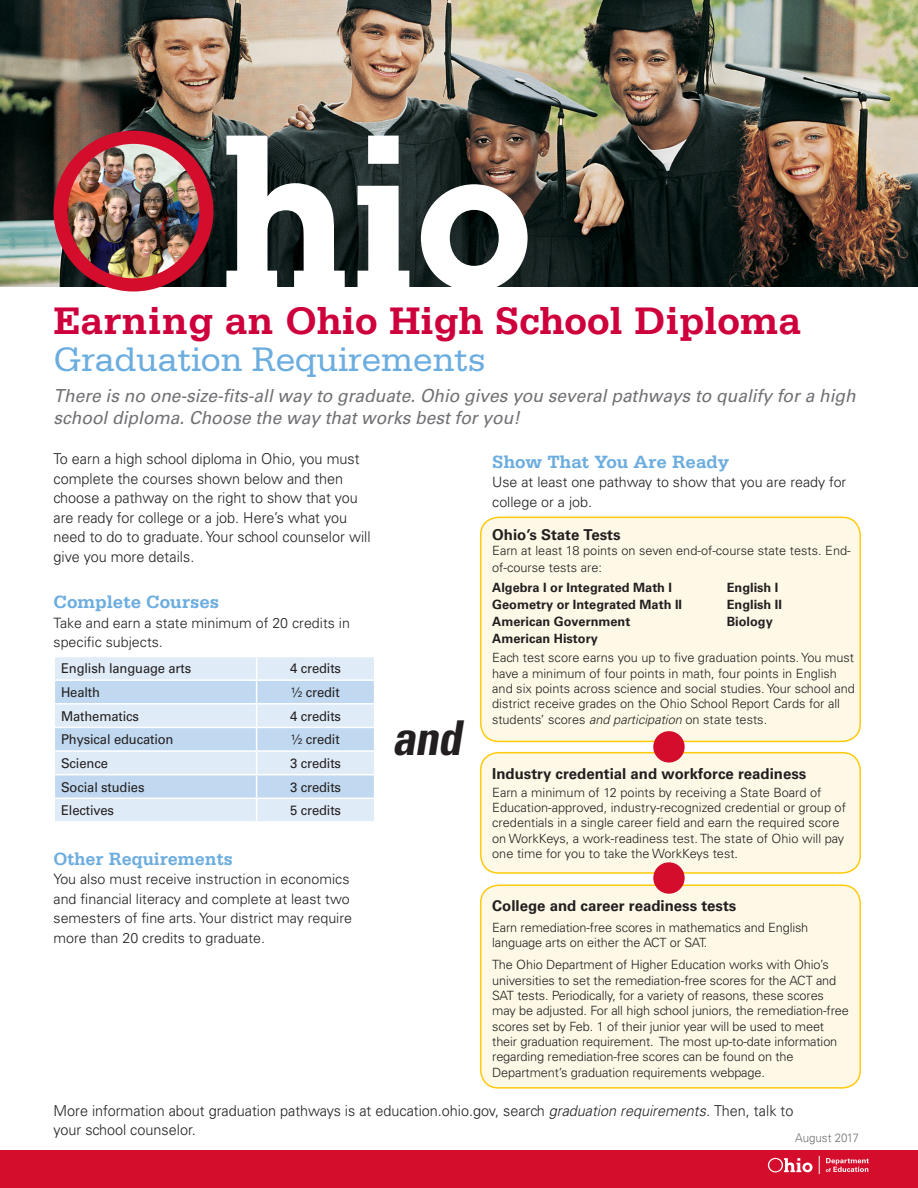
<style>
.page{position:relative;width:918px;height:1188px;background:#fff}
.page>*{position:absolute;margin:0;border:0;box-sizing:border-box;transform-origin:0 0}
.t1{font:italic 700 condensed 48px "Univers";color:#231f20}
.t2{font:700 40.5px "Serifa";color:#ce003c}
.SubHeader{font:36px "Serifa";letter-spacing:-.01em;color:#6caddf}
.BOD{font:700 18.75px "Serifa";color:#6caddf}
.EXHIB_NAME{font:700 18.75px "Serifa";color:#6caddf;scale:.96 1}
.BOD-2{font:italic 18px/22.5px "Univers";color:#717074;scale:.96 1}
.BOD-3{font:300 15px/19.5px "Univers LT Std";color:#231f20;scale:.96 1}
.BOD-4{font:700 15px "Univers";color:#231f20}
.EXHIB_NAME-2{font:300 14.25px/19.5px "Univers LT Std";color:#231f20}
.BOD-5{font:300 14.25px/19.5px "Univers LT Std";color:#231f20}
.BOD-6{font:13.5px "Univers";letter-spacing:-.01em;color:#231f20;scale:.96 1}
.BOD-7{font:300 12.75px/15.3px "Univers LT Std";letter-spacing:-.01em;color:#231f20}
.t3{font:700 12.75px "Univers";color:#231f20}
.t4{font:300 12px "Univers LT Std";color:#717074;scale:.96 1}
.s1{font-style:italic}
</style>
<div class="page">
<img style="left:0;top:0;width:918px;height:286px">
<div style="left:0;top:1150px;width:918px;height:38px;background:#d30d2b"></div>
<svg style="left:226px;top:136px;width:302px;height:151px"></svg>
<img style="left:54px;top:131px;width:159px;height:161px">
<svg style="left:54px;top:657px;width:321px;height:164px"></svg>
<div style="left:481px;top:753px;width:379px;height:120px;background:#fef9e7;border-radius:18px"></div>
<div style="left:480px;top:752px;width:381px;height:122px;border:2px solid #feca0a;border-radius:18px"></div>
<div style="left:481px;top:517px;width:379px;height:224px;background:#fef9e7;border-radius:18px"></div>
<div style="left:480px;top:517px;width:381px;height:225px;border:2px solid #feca0a;border-radius:18px"></div>
<div style="left:481px;top:885px;width:379px;height:203px;background:#fef9e7;border-radius:18px"></div>
<div style="left:480px;top:885px;width:381px;height:204px;border:2px solid #feca0a;border-radius:18px"></div>
<div style="left:653px;top:731px;width:32px;height:32px;background:#d30d2b;border-radius:50%"></div>
<div style="left:653px;top:862px;width:32px;height:32px;background:#d30d2b;border-radius:50%"></div>
<svg style="left:768px;top:1158px;width:45px;height:14px"></svg>
<svg style="left:819px;top:1156px;width:1px;height:18px"></svg>
<svg style="left:826px;top:1158px;width:43px;height:14px"></svg>
<p class="t2" style="left:54px;top:297px;width:749px">Earning an Ohio High School Diploma</p>
<p class="SubHeader" style="left:54px;top:340px;width:434px">Graduation Requirements</p>
<p class="BOD-2" style="left:54px;top:384px;width:837px">There is no one-size-fits-all way to graduate. Ohio gives you several pathways to qualify for a high school diploma. Choose the way that works best for you!</p>
<p class="BOD-3" style="left:54px;top:449px;width:332px">To earn a high school diploma in Ohio, you must complete the courses shown below and then choose a pathway on the right to show that you are ready for college or a job. Here’s what you need to do to graduate. Your school counselor will give you more details.</p>
<p class="BOD" style="left:54px;top:591px;width:167px">Complete Courses</p>
<p class="BOD-5" style="left:54px;top:613px;width:298px">Take and earn a state minimum of 20 credits in specific subjects.</p>
<p class="BOD-6" style="left:61px;top:661px;width:137px">English language arts</p>
<p class="BOD-6" style="left:290px;top:661px;width:55px">4 credits</p>
<p class="BOD-6" style="left:61px;top:684px;width:42px">Health</p>
<p class="BOD-6" style="left:292px;top:684px;width:52px">½ credit</p>
<p class="BOD-6" style="left:61px;top:708px;width:83px">Mathematics</p>
<p class="BOD-6" style="left:290px;top:708px;width:55px">4 credits</p>
<p class="BOD-6" style="left:61px;top:732px;width:119px">Physical education</p>
<p class="BOD-6" style="left:292px;top:732px;width:52px">½ credit</p>
<p class="BOD-6" style="left:61px;top:755px;width:50px">Science</p>
<p class="BOD-6" style="left:290px;top:755px;width:55px">3 credits</p>
<p class="BOD-6" style="left:61px;top:779px;width:88px">Social studies</p>
<p class="BOD-6" style="left:290px;top:779px;width:55px">3 credits</p>
<p class="BOD-6" style="left:61px;top:802px;width:57px">Electives</p>
<p class="BOD-6" style="left:290px;top:802px;width:55px">5 credits</p>
<p class="EXHIB_NAME" style="left:54px;top:847px;width:188px">Other Requirements</p>
<p class="EXHIB_NAME-2" style="left:54px;top:869px;width:300px">You also must receive instruction in economics and financial literacy and complete at least two semesters of fine arts. Your district may require more than 20 credits to graduate.</p>
<p class="BOD" style="left:492px;top:450px;width:239px">Show That You Are Ready</p>
<p class="BOD-5" style="left:492px;top:472px;width:356px">Use at least one pathway to show that you are ready for college or a job.</p>
<p class="BOD-4" style="left:492px;top:526px;width:130px">Ohio’s State Tests</p>
<p class="BOD-7" style="left:492px;top:542px;width:360px;line-height:17.1px">Earn at least 18 points on seven end-of-course state tests. End&shy;of-course tests are:</p>
<p class="t3" style="left:492px;top:580px;width:181px">Algebra I or Integrated Math I</p>
<p class="t3" style="left:492px;top:597px;width:191px">Geometry or Integrated Math II</p>
<p class="t3" style="left:492px;top:614px;width:140px">American Government</p>
<p class="t3" style="left:492px;top:631px;width:107px">American History</p>
<p class="BOD-7" style="left:492px;top:650px;width:364px">Each test score earns you up to five graduation points. You must have a minimum of four points in math, four points in English and six points across science and social studies. Your school and district receive grades on the Ohio School Report Cards for all students’ scores <span class="s1">and participation</span> on state tests.</p>
<p class="t3" style="left:727px;top:580px;width:53px">English I</p>
<p class="t3" style="left:727px;top:597px;width:57px">English II</p>
<p class="t3" style="left:727px;top:614px;width:48px">Biology</p>
<p class="t1" style="left:392px;top:708px;width:80px">and</p>
<p class="BOD-4" style="left:492px;top:765px;width:316px">Industry credential and workforce readiness</p>
<p class="BOD-7" style="left:492px;top:785px;width:355px">Earn a minimum of 12 points by receiving a State Board of Education-approved, industry-recognized credential or group of credentials in a single career field and earn the required score on WorkKeys, a work-readiness test. The state of Ohio will pay one time for you to take the WorkKeys test.</p>
<p class="BOD-4" style="left:492px;top:897px;width:246px">College and career readiness tests</p>
<p class="BOD-7" style="left:492px;top:920px;width:318px">Earn remediation-free scores in mathematics and English language arts on either the ACT or SAT.</p>
<p class="BOD-7" style="left:492px;top:957px;width:358px">The Ohio Department of Higher Education works with Ohio’s universities to set the remediation-free scores for the ACT and SAT tests. Periodically, for a variety of reasons, these scores may be adjusted. For all high school juniors, the remediation-free scores set by Feb. 1 of their junior year will be used to meet their graduation requirement. The most up-to-date information regarding remediation-free scores can be found on the Department’s graduation requirements webpage.</p>
<p class="BOD-3" style="left:54px;top:1101px;width:772px">More information about graduation pathways is at education.ohio.gov, search <span class="s1">graduation requirements.</span> Then, talk to your school counselor.</p>
<p class="t4" style="left:795px;top:1131px;width:68px">August 2017</p>
</div>
